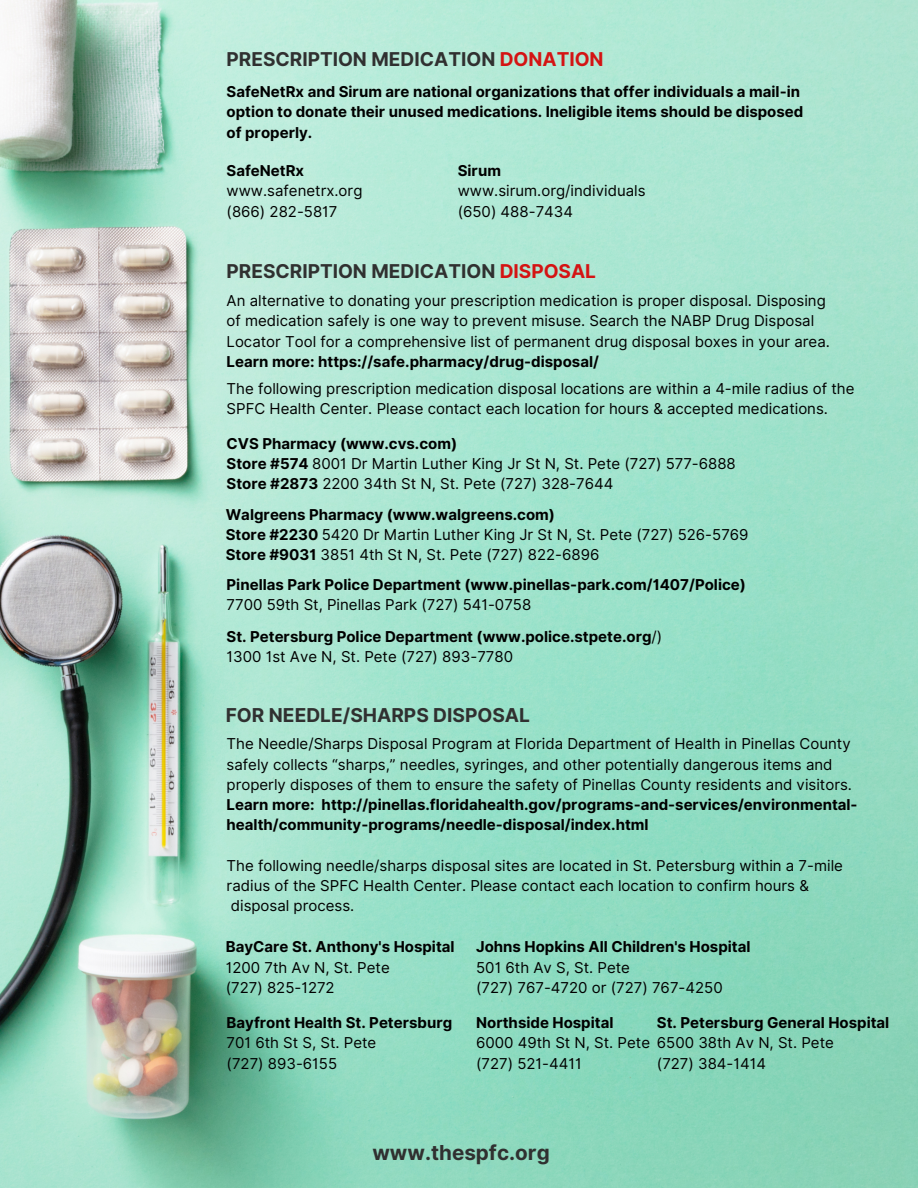
<style>
.page{position:relative;width:918px;height:1188px;background:#fff}
.page>*{position:absolute;margin:0;border:0;box-sizing:border-box;transform-origin:0 0}
.t1{font:700 20.55px "Inter";color:#303030}
.t2{font:700 19.2px "Inter";color:#303030}
.t3{font:700 19.05px "Inter";color:#303030}
.t4{font:15px/20.2px "Inter";color:#000}
.t5{font:700 15px/20.2px "Inter";color:#000}
.s1{color:#d41313}
.s2{font-weight:700}
.s3{font-weight:400}
</style>
<div class="page">
<img style="left:0;top:0;width:918px;height:1188px">
<p class="t3" style="left:227px;top:48px;width:379px">PRESCRIPTION MEDICATION <span class="s1">DONATION</span></p>
<p class="t5" style="left:227px;top:81px;width:578px">SafeNetRx and Sirum are national organizations that offer individuals a mail-in option to donate their unused medications. Ineligible items should be disposed of properly.</p>
<p class="t5" style="left:227px;top:161px;width:79px">SafeNetRx</p>
<p class="t4" style="left:227px;top:181px;width:137px">www.safenetrx.org</p>
<p class="t4" style="left:227px;top:201px;width:112px">(866) 282-5817</p>
<p class="t4" style="left:458px;top:161px;width:189px"><span class="s2">Sirum </span>www.sirum.org/individuals</p>
<p class="t4" style="left:458px;top:201px;width:117px">(650) 488-7434</p>
<p class="t3" style="left:227px;top:260px;width:371px">PRESCRIPTION MEDICATION <span class="s1">DISPOSAL</span></p>
<p class="t4" style="left:227px;top:291px;width:605px">An alternative to donating your prescription medication is proper disposal. Disposing of medication safely is one way to prevent misuse. Search the NABP Drug Disposal<br>Locator Tool for a comprehensive list of permanent drug disposal boxes in your area.</p>
<p class="t5" style="left:227px;top:351px;width:374px">Learn more: https://safe.pharmacy/drug-disposal/</p>
<p class="t4" style="left:227px;top:378px;width:629px">The following prescription medication disposal locations are within a 4-mile radius of the<br>SPFC Health Center. Please contact each location for hours &amp; accepted medications.</p>
<p class="t5" style="left:227px;top:433px;width:232px">CVS Pharmacy (www.cvs.com)</p>
<p class="t4" style="left:227px;top:454px;width:511px"><span class="s2">Store #574</span> 8001 Dr Martin Luther King Jr St N, St. Pete (727) 577-6888</p>
<p class="t4" style="left:227px;top:474px;width:388px"><span class="s2">Store #2873</span> 2200 34th St N, St. Pete (727) 328-7644</p>
<p class="t5" style="left:226px;top:504px;width:331px">Walgreens Pharmacy (www.walgreens.com)</p>
<p class="t4" style="left:226px;top:525px;width:524px"><span class="s2">Store #2230</span> 5420 Dr Martin Luther King Jr St N, St. Pete (727) 526-5769</p>
<p class="t4" style="left:226px;top:545px;width:375px"><span class="s2">Store #9031</span> 3851 4th St N, St. Pete (727) 822-6896</p>
<p class="t5" style="left:227px;top:574px;width:521px">Pinellas Park Police Department (www.pinellas-park.com/1407/Police)</p>
<p class="t4" style="left:227px;top:594px;width:306px">7700 59th St, Pinellas Park (727) 541-0758</p>
<p class="t5" style="left:227px;top:626px;width:437px">St. Petersburg Police Department (www.police.stpete.org<span class="s3">/)</span></p>
<p class="t4" style="left:227px;top:647px;width:288px">1300 1st Ave N, St. Pete (727) 893-7780</p>
<p class="t2" style="left:226px;top:703px;width:306px">FOR NEEDLE/SHARPS DISPOSAL</p>
<p class="t4" style="left:227px;top:734px;width:633px">The Needle/Sharps Disposal Program at Florida Department of Health in Pinellas County safely collects “sharps,” needles, syringes, and other potentially dangerous items and properly disposes of them to ensure the safety of Pinellas County residents and visitors.<br><span class="s2">Learn more: http://pinellas.floridahealth.gov/programs-and-services/environmental&shy;health/community-programs/needle-disposal/index.html</span></p>
<p class="t4" style="left:227px;top:855px;width:618px">The following needle/sharps disposal sites are located in St. Petersburg within a 7-mile radius of the SPFC Health Center. Please contact each location to confirm hours &amp; disposal process.</p>
<p class="t5" style="left:226px;top:937px;width:230px">BayCare St. Anthony's Hospital</p>
<p class="t4" style="left:226px;top:957px;width:165px">1200 7th Av N, St. Pete</p>
<p class="t4" style="left:226px;top:977px;width:110px">(727) 825-1272</p>
<p class="t5" style="left:227px;top:1013px;width:227px">Bayfront Health St. Petersburg</p>
<p class="t4" style="left:227px;top:1033px;width:151px">701 6th St S, St. Pete</p>
<p class="t4" style="left:227px;top:1053px;width:112px">(727) 893-6155</p>
<p class="t5" style="left:476px;top:937px;width:276px">Johns Hopkins All Children's Hospital</p>
<p class="t4" style="left:476px;top:957px;width:155px">501 6th Av S, St. Pete</p>
<p class="t4" style="left:476px;top:977px;width:248px">(727) 767-4720 or (727) 767-4250</p>
<p class="t5" style="left:476px;top:1013px;width:139px">Northside Hospital</p>
<p class="t4" style="left:476px;top:1033px;width:175px">6000 49th St N, St. Pete</p>
<p class="t4" style="left:476px;top:1053px;width:107px">(727) 521-4411</p>
<p class="t5" style="left:657px;top:1013px;width:234px">St. Petersburg General Hospital</p>
<p class="t4" style="left:657px;top:1033px;width:178px">6500 38th Av N, St. Pete</p>
<p class="t4" style="left:657px;top:1053px;width:111px">(727) 384-1414</p>
<p class="t1" style="left:372px;top:1141px;width:179px">www.thespfc.org</p>
</div>
